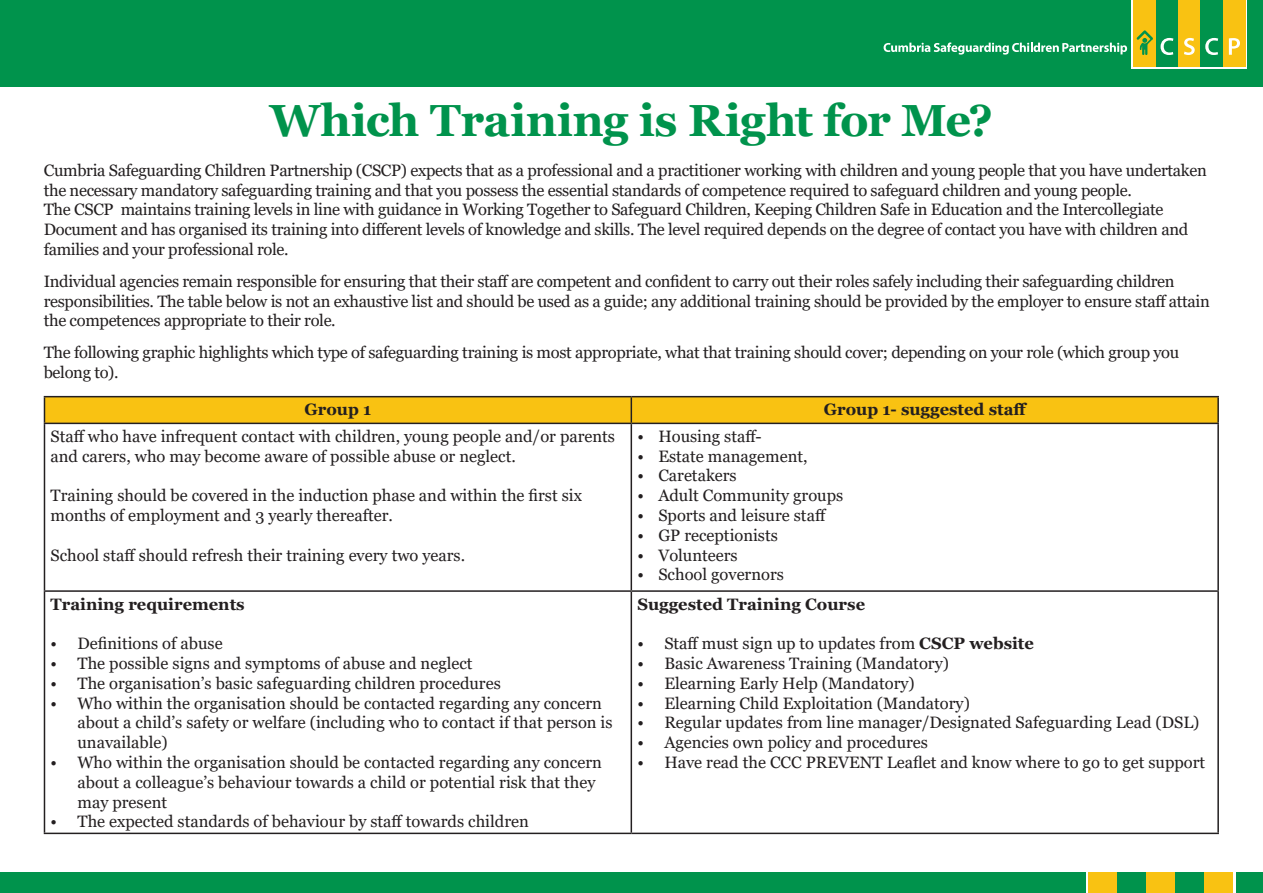
<style>
.page{position:relative;width:1263px;height:893px;background:#fff}
.page>*{position:absolute;margin:0;border:0;box-sizing:border-box;transform-origin:0 0}
.t1{font:700 45px "Georgia";letter-spacing:-.01em;color:#00934c}
.t2{font:16.5px/19.8px "Georgia";color:#231f20}
.t3{font:16.5px/19.8px "Georgia";letter-spacing:-.02em;color:#231f20}
.t4{font:700 16.5px "Georgia";color:#231f20}
.s1{font-weight:700}
</style>
<div class="page">
<div style="left:0;top:872px;width:1263px;height:21px;background:#00934c"></div>
<div style="left:1086px;top:872px;width:149px;height:21px;background:#fff"></div>
<div style="left:1117px;top:872px;width:29px;height:21px;background:#00934c"></div>
<div style="left:1146px;top:872px;width:29px;height:21px;background:#f9c212"></div>
<div style="left:1175px;top:872px;width:29px;height:21px;background:#00934c"></div>
<div style="left:1204px;top:872px;width:29px;height:21px;background:#f9c212"></div>
<div style="left:1088px;top:872px;width:29px;height:21px;background:#f9c212"></div>
<hr style="left:44px;top:396px;width:587px;height:1px;background:#231f20">
<hr style="left:631px;top:396px;width:588px;height:1px;background:#231f20">
<svg style="left:44px;top:397px;width:1173px;height:26px;background:#f1bc12"></svg>
<hr style="left:1217px;top:397px;width:2px;height:26px;background:#231f20">
<hr style="left:44px;top:423px;width:587px;height:1px;background:#231f20">
<hr style="left:44px;top:424px;width:1px;height:166px;background:#231f20">
<hr style="left:631px;top:423px;width:588px;height:1px;background:#231f20">
<hr style="left:631px;top:424px;width:1px;height:166px;background:#231f20">
<hr style="left:1217px;top:424px;width:2px;height:166px;background:#231f20">
<hr style="left:44px;top:590px;width:587px;height:2px;background:#231f20">
<hr style="left:44px;top:592px;width:1px;height:241px;background:#231f20">
<hr style="left:631px;top:590px;width:588px;height:2px;background:#231f20">
<hr style="left:631px;top:592px;width:1px;height:241px;background:#231f20">
<hr style="left:1217px;top:592px;width:2px;height:241px;background:#231f20">
<hr style="left:44px;top:833px;width:587px;height:1px;background:#231f20">
<hr style="left:631px;top:833px;width:588px;height:1px;background:#231f20">
<div style="left:0;top:0;width:1263px;height:87px;background:#00934c"></div>
<div style="left:1132px;top:0;width:115px;height:68px;background:#f9c212"></div>
<div style="left:1156px;top:0;width:22px;height:67px;background:#00934c"></div>
<div style="left:1200px;top:0;width:23px;height:67px;background:#00934c"></div>
<svg style="left:1160px;top:38px;width:13px;height:17px"></svg>
<svg style="left:1184px;top:38px;width:11px;height:17px"></svg>
<svg style="left:1205px;top:38px;width:13px;height:17px"></svg>
<svg style="left:1229px;top:38px;width:11px;height:17px"></svg>
<svg style="left:1136px;top:30px;width:17px;height:25px"></svg>
<svg style="left:883px;top:42px;width:244px;height:13px"></svg>
<p class="t1" style="left:270px;top:92px;width:725px">Which Training is Right for Me?</p>
<p class="t3" style="left:44px;top:160px;width:1164px">Cumbria Safeguarding Children Partnership (CSCP) expects that as a professional and a practitioner working with children and young people that you have undertaken the necessary mandatory safeguarding training and that you possess the essential standards of competence required to safeguard children and young people.</p>
<p class="t3" style="left:44px;top:200px;width:1146px">The CSCP maintains training levels in line with guidance in Working Together to Safeguard Children, Keeping Children Safe in Education and the Intercollegiate<br>Document and has organised its training into different levels of knowledge and skills. The level required depends on the degree of contact you have with children and families and your professional role.</p>
<p class="t3" style="left:44px;top:271px;width:1168px">Individual agencies remain responsible for ensuring that their staff are competent and confident to carry out their roles safely including their safeguarding children responsibilities. The table below is not an exhaustive list and should be used as a guide; any additional training should be provided by the employer to ensure staff attain the competences appropriate to their role.</p>
<p class="t3" style="left:44px;top:343px;width:1137px">The following graphic highlights which type of safeguarding training is most appropriate, what that training should cover; depending on your role (which group you belong to).</p>
<p class="t4" style="left:305px;top:399px;width:68px">Group 1</p>
<p class="t4" style="left:824px;top:399px;width:205px">Group 1- suggested staff</p>
<p class="t2" style="left:50px;top:427px;width:566px">Staff who have infrequent contact with children, young people and/or parents and carers, who may become aware of possible abuse or neglect.</p>
<p class="t2" style="left:50px;top:486px;width:533px">Training should be covered in the induction phase and within the first six months of employment and 3 yearly thereafter.</p>
<p class="t2" style="left:50px;top:545px;width:416px">School staff should refresh their training every two years.</p>
<p class="t2" style="left:637px;top:427px;width:126px">• Housing staff-</p>
<p class="t2" style="left:637px;top:446px;width:172px">• Estate management,</p>
<p class="t2" style="left:637px;top:466px;width:101px">• Caretakers</p>
<p class="t2" style="left:637px;top:486px;width:207px">• Adult Community groups</p>
<p class="t2" style="left:637px;top:506px;width:191px">• Sports and leisure staff</p>
<p class="t2" style="left:637px;top:526px;width:142px">• GP receptionists</p>
<p class="t2" style="left:637px;top:545px;width:102px">• Volunteers</p>
<p class="t2" style="left:637px;top:565px;width:148px">• School governors</p>
<p class="t4" style="left:50px;top:593px;width:196px">Training requirements</p>
<p class="t2" style="left:50px;top:634px;width:174px">• Definitions of abuse</p>
<p class="t2" style="left:50px;top:654px;width:424px">• The possible signs and symptoms of abuse and neglect</p>
<p class="t2" style="left:50px;top:673px;width:452px">• The organisation’s basic safeguarding children procedures</p>
<p class="t2" style="left:77px;top:693px;width:537px;text-indent:-27px">• Who within the organisation should be contacted regarding any concern about a child’s safety or welfare (including who to contact if that person is unavailable)</p>
<p class="t2" style="left:77px;top:753px;width:526px;text-indent:-27px">• Who within the organisation should be contacted regarding any concern about a colleague’s behaviour towards a child or potential risk that they may present</p>
<p class="t2" style="left:50px;top:812px;width:480px">• The expected standards of behaviour by staff towards children</p>
<p class="t4" style="left:637px;top:593px;width:229px">Suggested Training Course</p>
<p class="t2" style="left:637px;top:634px;width:398px">• Staff must sign up to updates from <span class="s1">CSCP website</span></p>
<p class="t2" style="left:637px;top:654px;width:313px">• Basic Awareness Training (Mandatory)</p>
<p class="t2" style="left:637px;top:673px;width:279px">• Elearning Early Help (Mandatory)</p>
<p class="t2" style="left:637px;top:693px;width:334px">• Elearning Child Exploitation (Mandatory)</p>
<p class="t2" style="left:637px;top:713px;width:564px">• Regular updates from line manager/Designated Safeguarding Lead (DSL)</p>
<p class="t2" style="left:637px;top:733px;width:292px">• Agencies own policy and procedures</p>
<p class="t2" style="left:637px;top:753px;width:569px">• Have read the CCC PREVENT Leaflet and know where to go to get support</p>
</div>
